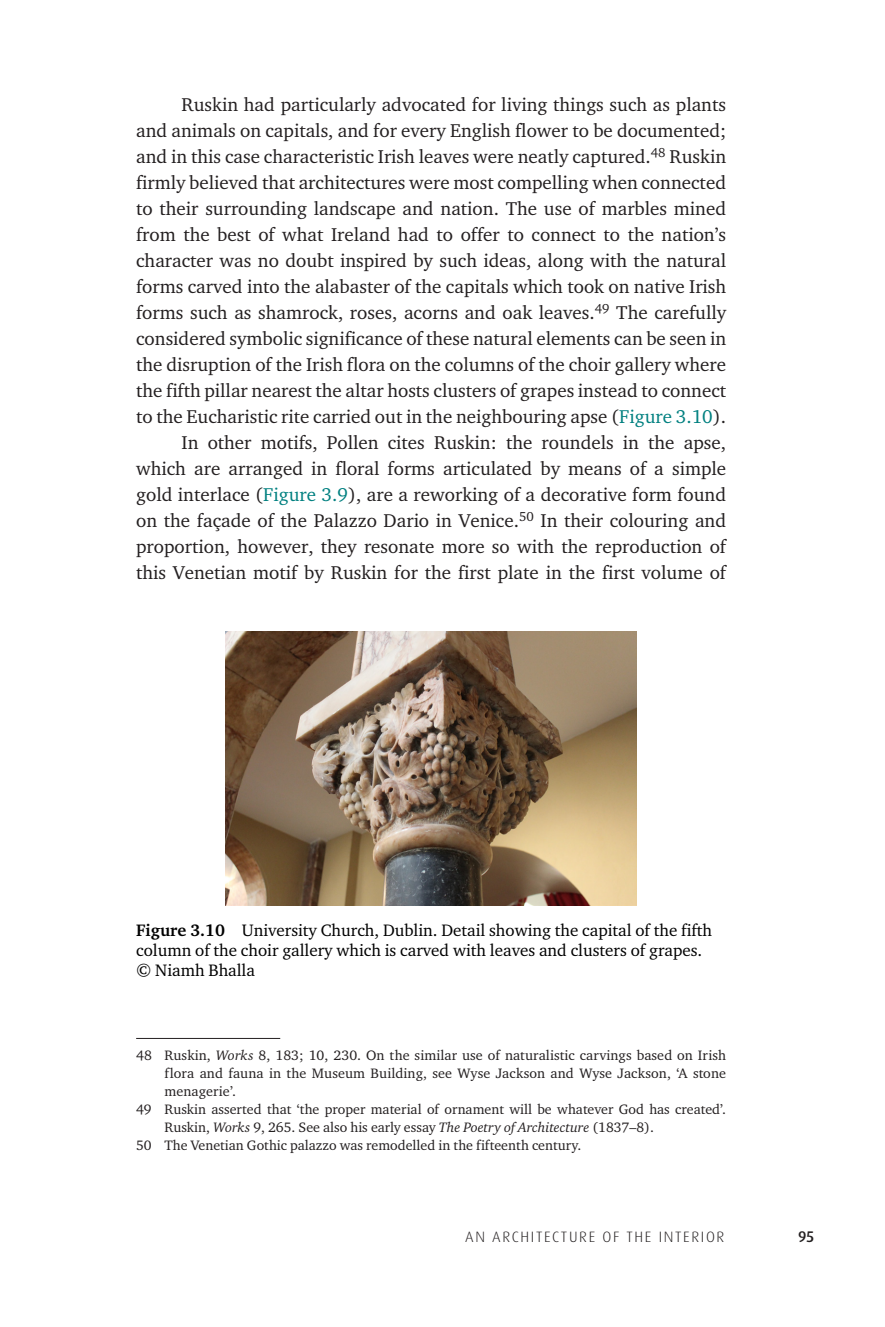
<style>
.page{position:relative;width:885px;height:1327px;background:#fff}
.page>*{position:absolute;margin:0;border:0;box-sizing:border-box;transform-origin:0 0}
._01a_TEXT_para{font:19px/26px "Charter ITC Std";color:#231f20;text-align:justify}
._15_Captions{font:17px/20px "Charter ITC Std";color:#000}
.t1{font:500 15.4px "Dax Pro";color:#231f20}
.t2{font:300 15px "Dax Pro";letter-spacing:.11em;color:#231f20}
._10_Footnotes{font:14px/18px "Charter ITC Std";color:#231f20}
._10_Footnote_top_rule{font:14px/18px "Charter ITC Std";letter-spacing:.005em;color:#231f20;text-align:justify}
.s1{color:#008080}
.s2{font-weight:700}
.s3{font-style:italic}
</style>
<div class="page">
<img style="left:225px;top:631px;width:411px;height:274px">
<hr style="left:136px;top:1038px;width:144px;height:1px;background:#231f20">
<p class="_01a_TEXT_para" style="left:136px;top:91px;width:591px;text-indent:45px">Ruskin had particularly advocated for living things such as plants and animals on capitals, and for every English flower to be documented; and in this case characteristic Irish leaves were neatly captured.<sup>48</sup> Ruskin firmly believed that architectures were most compelling when connected to their surrounding landscape and nation. The use of marbles mined from the best of what Ireland had to offer to connect to the nation’s character was no doubt inspired by such ideas, along with the natural forms carved into the alabaster of the capitals which took on native Irish forms such as shamrock, roses, acorns and oak leaves.<sup>49</sup> The carefully considered symbolic significance of these natural elements can be seen in the disruption of the Irish flora on the columns of the choir gallery where the fifth pillar nearest the altar hosts clusters of grapes instead to connect to the Eucharistic rite carried out in the neighbouring apse (<span class="s1">Figure 3.10</span>).</p>
<p class="_01a_TEXT_para" style="left:136px;top:429px;width:591px;text-indent:45px">In other motifs, Pollen cites Ruskin: the roundels in the apse, which are arranged in floral forms articulated by means of a simple gold interlace (<span class="s1">Figure 3.9</span>), are a reworking of a decorative form found on the façade of the Palazzo Dario in Venice.<sup>50</sup> In their colouring and proportion, however, they resonate more so with the reproduction of this Venetian motif by Ruskin for the first plate in the first volume of</p>
<p class="_15_Captions" style="left:136px;top:919px;width:577px"><span class="s2">Figure 3.10</span> University Church, Dublin. Detail showing the capital of the fifth column of the choir gallery which is carved with leaves and clusters of grapes. © Niamh Bhalla</p>
<p class="_10_Footnote_top_rule" style="left:164px;top:1046px;width:563px;text-indent:-28px">48 Ruskin, <span class="s3">Works</span> 8, 183; 10, 230. On the similar use of naturalistic carvings based on Irish flora and fauna in the Museum Building, see Wyse Jackson and Wyse Jackson, ‘A stone menagerie’.</p>
<p class="_10_Footnotes" style="left:164px;top:1100px;width:563px;text-indent:-28px">49 Ruskin asserted that ‘the proper material of ornament will be whatever God has created’.<br>Ruskin, <span class="s3">Works</span> 9, 265. See also his early essay <span class="s3">The Poetry of Architecture</span> (1837–8).</p>
<p class="_10_Footnotes" style="left:136px;top:1136px;width:447px">50 The Venetian Gothic palazzo was remodelled in the fifteenth century.</p>
<p class="t2" style="left:465px;top:1227px;width:261px">AN ARCH ITECTURE OF TH E INTERIOR</p>
<p class="t1" style="left:798px;top:1227px;width:18px">95</p>
</div>
